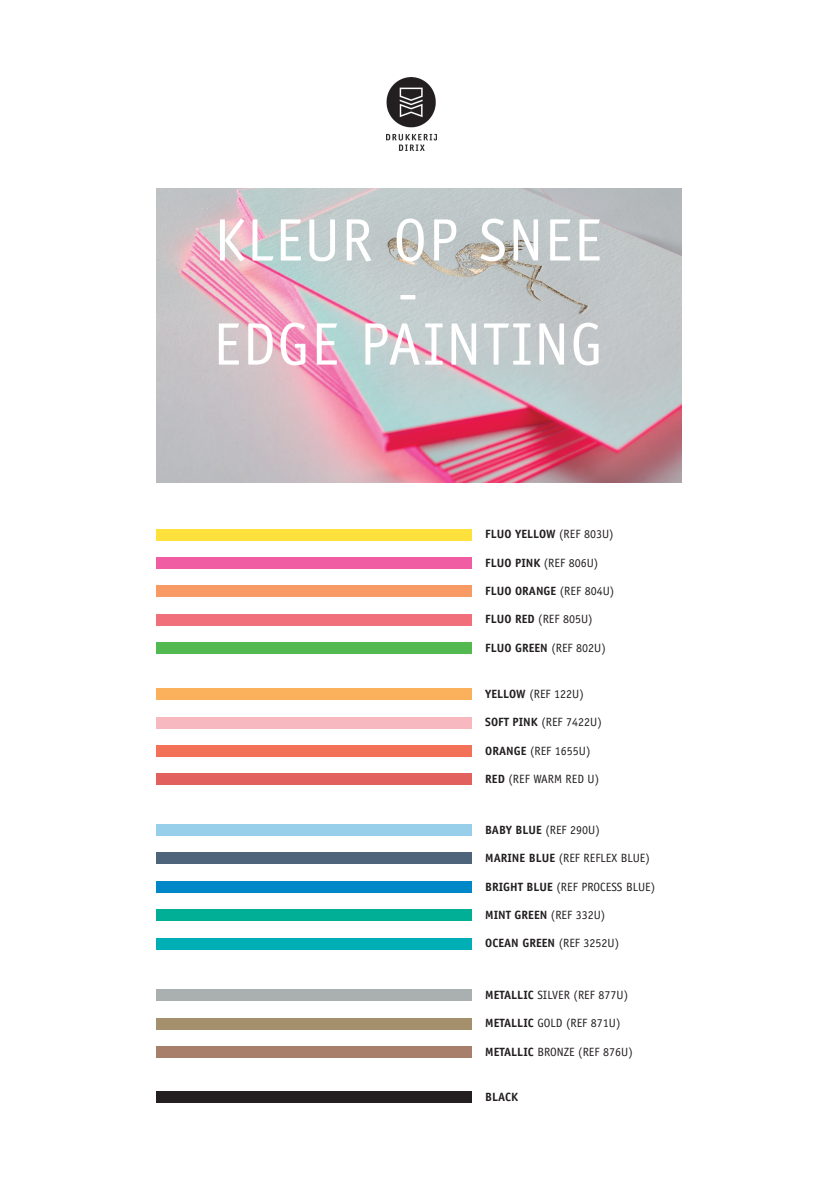
<style>
.page{position:relative;width:823px;height:1191px;background:#fff}
.page>*{position:absolute;margin:0;border:0;box-sizing:border-box;transform-origin:0 0}
.t1{font:60px/52px "Officina Sans";letter-spacing:.025em;color:#fff;text-align:center}
.t2{font:12px "Officina Sans";color:#231f20}
.t3{font:700 12px "Officina Sans";color:#231f20}
.s1{font-weight:400}
.s2{font-weight:700}
</style>
<div class="page">
<img style="left:156px;top:189px;width:524px;height:293px">
<img style="left:386px;top:78px;width:50px;height:72px">
<div style="left:156px;top:688px;width:315px;height:12px;background:#fbb15b"></div>
<div style="left:156px;top:717px;width:315px;height:11px;background:#f8b8c0"></div>
<div style="left:156px;top:745px;width:315px;height:11px;background:#f37257"></div>
<div style="left:156px;top:557px;width:315px;height:11px;background:#f05da3"></div>
<div style="left:156px;top:529px;width:315px;height:11px;background:#ffe13e"></div>
<div style="left:156px;top:585px;width:315px;height:12px;background:#f89a64"></div>
<div style="left:156px;top:614px;width:315px;height:11px;background:#f16f7a"></div>
<div style="left:156px;top:773px;width:315px;height:12px;background:#e2605d"></div>
<div style="left:156px;top:824px;width:315px;height:11px;background:#97cee9"></div>
<div style="left:156px;top:852px;width:315px;height:12px;background:#4d647b"></div>
<div style="left:156px;top:881px;width:315px;height:11px;background:#0087c7"></div>
<div style="left:156px;top:909px;width:315px;height:11px;background:#00af96"></div>
<div style="left:156px;top:642px;width:315px;height:12px;background:#53ba51"></div>
<div style="left:156px;top:937px;width:315px;height:12px;background:#00afb5"></div>
<div style="left:156px;top:989px;width:315px;height:12px;background:#aaafb0"></div>
<div style="left:156px;top:1018px;width:315px;height:11px;background:#a4906c"></div>
<div style="left:156px;top:1046px;width:315px;height:11px;background:#a77f6b"></div>
<div style="left:156px;top:1091px;width:315px;height:11px;background:#231f20"></div>
<h1 class="t1" style="left:213px;top:214px;width:391px">KLEUR OP SNEE -<br>EDGE PAINTING</h1>
<p class="t3" style="left:485px;top:527px;width:130px">FLUO YELLOW <span class="s1">(REF 803U)</span></p>
<p class="t2" style="left:485px;top:555px;width:114px"><span class="s2">FLUO PINK</span> (REF 806U)</p>
<p class="t3" style="left:485px;top:583px;width:130px">FLUO ORANGE <span class="s1">(REF 804U)</span></p>
<p class="t2" style="left:485px;top:612px;width:109px"><span class="s2">FLUO RED</span> (REF 805U)</p>
<p class="t3" style="left:485px;top:640px;width:122px">FLUO GREEN <span class="s1">(REF 802U)</span></p>
<p class="t2" style="left:485px;top:687px;width:100px"><span class="s2">YELLOW</span> (REF 122U)</p>
<p class="t2" style="left:485px;top:715px;width:118px"><span class="s2">SOFT PINK</span> (REF 7422U)</p>
<p class="t2" style="left:485px;top:743px;width:107px"><span class="s2">ORANGE</span> (REF 1655U)</p>
<p class="t2" style="left:485px;top:772px;width:115px"><span class="s2">RED</span> (REF WARM RED U)</p>
<p class="t2" style="left:485px;top:822px;width:116px"><span class="s2">BABY BLUE</span> (REF 290U)</p>
<p class="t2" style="left:485px;top:851px;width:166px"><span class="s2">MARINE BLUE</span> (REF REFLEX BLUE)</p>
<p class="t2" style="left:485px;top:879px;width:171px"><span class="s2">BRIGHT BLUE</span> (REF PROCESS BLUE)</p>
<p class="t3" style="left:485px;top:907px;width:121px">MINT GREEN <span class="s1">(REF 332U)</span></p>
<p class="t3" style="left:485px;top:935px;width:135px">OCEAN GREEN <span class="s1">(REF 3252U)</span></p>
<p class="t2" style="left:485px;top:988px;width:144px"><span class="s2">METALLIC</span> SILVER (REF 877U)</p>
<p class="t2" style="left:485px;top:1016px;width:137px"><span class="s2">METALLIC</span> GOLD (REF 871U)</p>
<p class="t2" style="left:485px;top:1044px;width:149px"><span class="s2">METALLIC</span> BRONZE (REF 876U)</p>
<p class="t3" style="left:485px;top:1089px;width:34px">BLACK</p>
</div>
